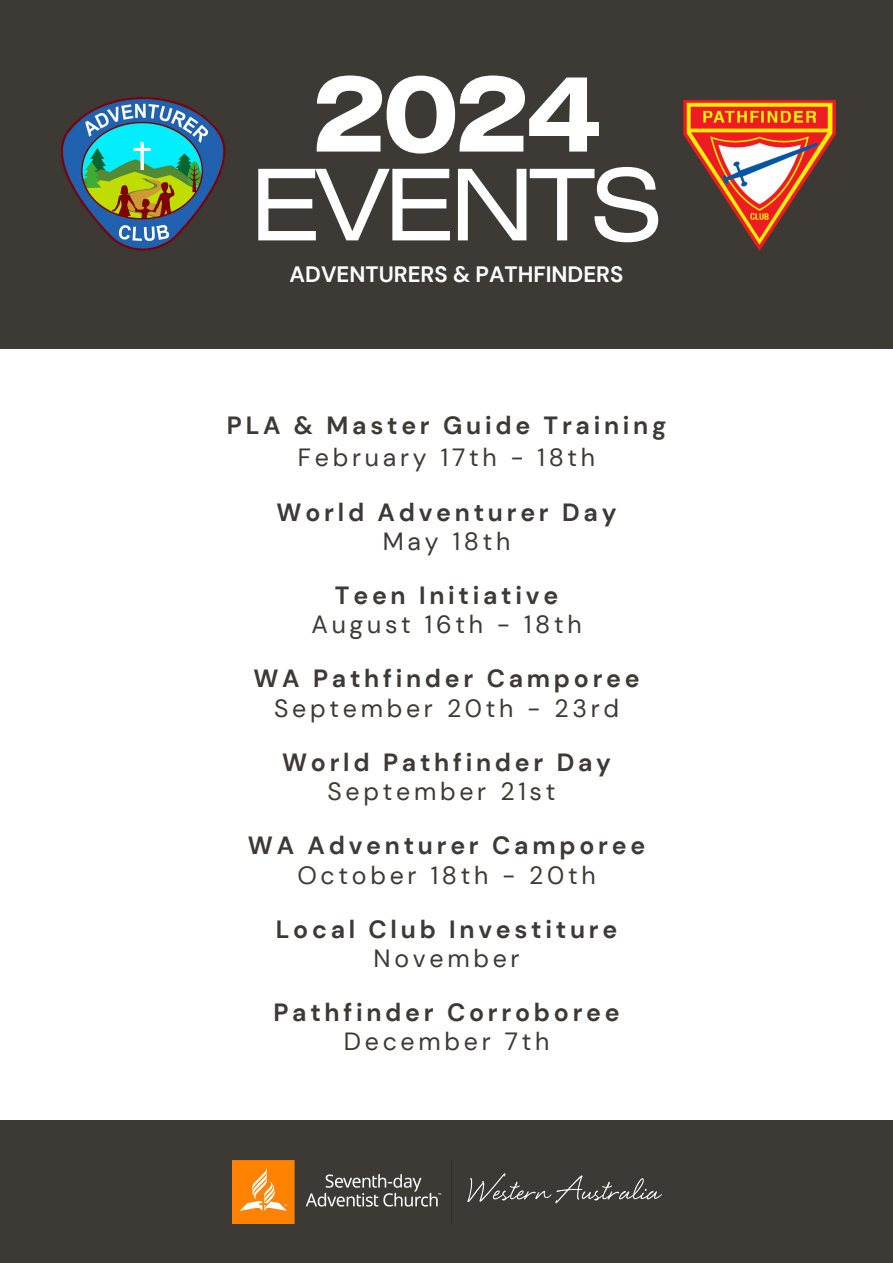
<style>
.page{position:relative;width:893px;height:1263px;background:#fff}
.page>*{position:absolute;margin:0;border:0;box-sizing:border-box;transform-origin:0 0}
.t1{font:700 104.55px "Helios Ext";color:#fff}
.t2{font:98.55px "Helios Ext";letter-spacing:-.05em;color:#fff}
.t3{font:700 24.9px "DM Sans";letter-spacing:.15em;color:#3d3935}
.t4{font:24.9px "DM Sans";letter-spacing:.15em;color:#3d3935}
.t5{font:700 22.27px "DM Sans";color:#fff}
</style>
<div class="page">
<div style="left:0;top:0;width:893px;height:349px;background:#3d3935"></div>
<div style="left:0;top:1120px;width:893px;height:143px;background:#3d3935"></div>
<img style="left:232px;top:1161px;width:429px;height:62px">
<img style="left:61px;top:97px;width:165px;height:154px">
<img style="left:683px;top:100px;width:153px;height:151px">
<p class="t1" style="left:311px;top:76px;width:292px">2024</p>
<p class="t2" style="left:250px;top:169px;width:414px">EVENTS</p>
<p class="t5" style="left:290px;top:260px;width:335px">ADVENTURERS &amp; PATHFINDERS</p>
<p class="t3" style="left:227px;top:409px;width:441px">PLA &amp; Master Guide Training</p>
<p class="t4" style="left:298px;top:442px;width:299px">February 17th - 18th</p>
<p class="t3" style="left:277px;top:496px;width:341px">World Adventurer Day</p>
<p class="t4" style="left:383px;top:525px;width:129px">May 18th</p>
<p class="t3" style="left:335px;top:579px;width:225px">Teen Initiative</p>
<p class="t4" style="left:311px;top:608px;width:272px">August 16th - 18th</p>
<p class="t3" style="left:253px;top:663px;width:388px">WA Pathfinder Camporee</p>
<p class="t4" style="left:274px;top:692px;width:346px">September 20th - 23rd</p>
<p class="t3" style="left:282px;top:746px;width:330px">World Pathfinder Day</p>
<p class="t4" style="left:327px;top:775px;width:229px">September 21st</p>
<p class="t3" style="left:248px;top:829px;width:399px">WA Adventurer Camporee</p>
<p class="t4" style="left:297px;top:859px;width:300px">October 18th - 20th</p>
<p class="t3" style="left:276px;top:913px;width:343px">Local Club Investiture</p>
<p class="t4" style="left:373px;top:942px;width:148px">November</p>
<p class="t3" style="left:273px;top:996px;width:348px">Pathfinder Corroboree</p>
<p class="t4" style="left:344px;top:1026px;width:207px">December 7th</p>
</div>
